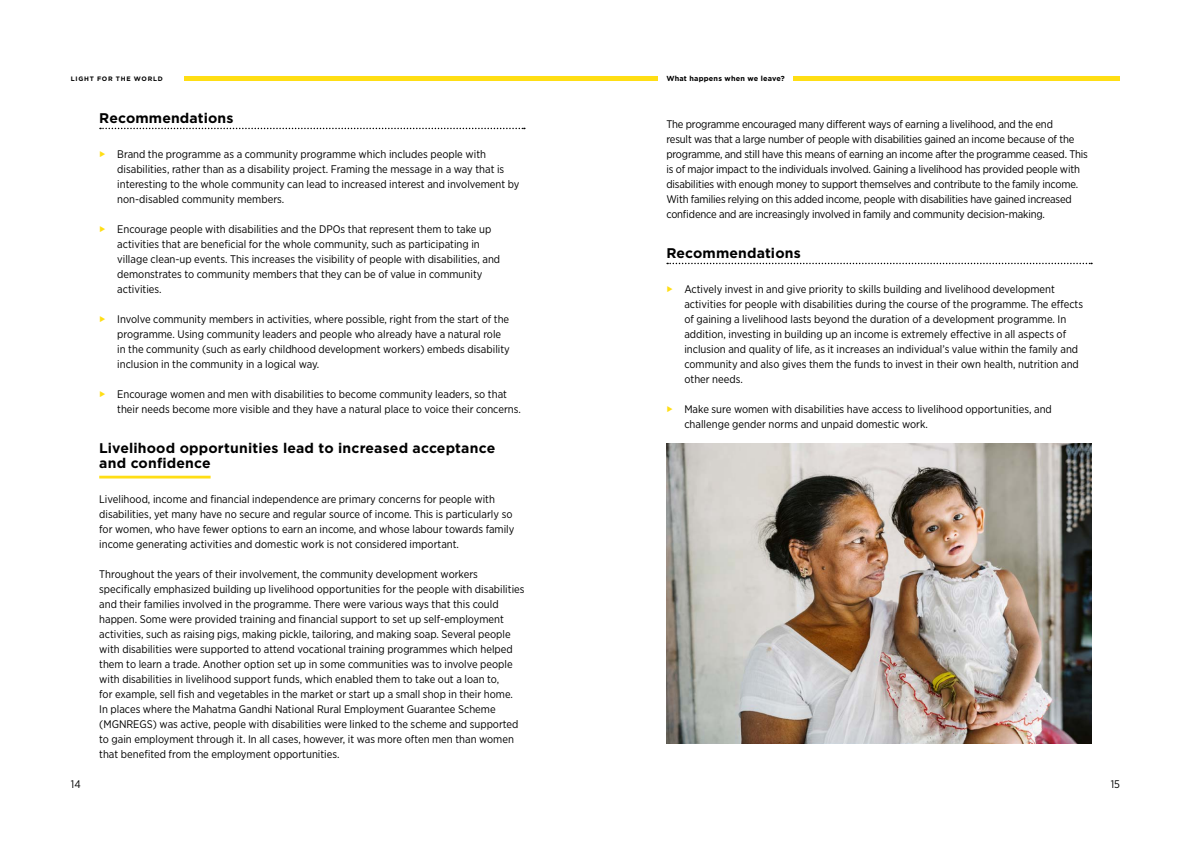
<style>
.page{position:relative;width:1191px;height:842px;background:#fff}
.page>*{position:absolute;margin:0;border:0;box-sizing:border-box;transform-origin:0 0}
.H_1{font:700 14px/15px "Gotham";letter-spacing:.01em;color:#000}
.H_2{font:700 14px "Gotham";letter-spacing:.01em;color:#000}
.p_-_Fließtext{font:11px/15px "Gotham Narrow";color:#000}
.t1{font:700 7.3px "Gotham";letter-spacing:.025em;color:#000}
.t2{font:700 6.4px "Gotham";letter-spacing:.115em;color:#000}
.s1{font-family:"Source Serif Variable";color:#ffde14}
</style>
<div class="page">
<hr style="left:184px;top:77px;width:411px;height:4px;background:#ffde14">
<hr style="left:595px;top:77px;width:63px;height:4px;background:#ffde14">
<hr style="left:793px;top:77px;width:327px;height:4px;background:#ffde14">
<svg style="left:100px;top:128px;width:425px;height:1px"></svg>
<hr style="left:99px;top:476px;width:112px;height:2px;background:#ffde14">
<svg style="left:667px;top:263px;width:425px;height:1px"></svg>
<img style="left:666px;top:443px;width:425px;height:301px">
<p class="t2" style="left:71px;top:74px;width:93px">LIGHT FOR THE WORLD</p>
<p class="t1" style="left:666px;top:73px;width:120px">What happens when we leave?</p>
<h2 class="H_2" style="left:99px;top:109px;width:136px">Recommendations</h2>
<p class="p_-_Fließtext" style="left:117px;top:147px;width:404px;text-indent:-18px"><span class="s1">▶</span> Brand the programme as a community programme which includes people with disabilities, rather than as a disability project. Framing the message in a way that is interesting to the whole community can lead to increased interest and involvement by non-disabled community members.</p>
<p class="p_-_Fließtext" style="left:117px;top:222px;width:384px;text-indent:-18px"><span class="s1">▶</span> Encourage people with disabilities and the DPOs that represent them to take up activities that are beneficial for the whole community, such as participating in village clean-up events. This increases the visibility of people with disabilities, and demonstrates to community members that they can be of value in community activities.</p>
<p class="p_-_Fließtext" style="left:117px;top:312px;width:394px;text-indent:-18px"><span class="s1">▶</span> Involve community members in activities, where possible, right from the start of the programme. Using community leaders and people who already have a natural role in the community (such as early childhood development workers) embeds disability inclusion in the community in a logical way.</p>
<p class="p_-_Fließtext" style="left:117px;top:387px;width:405px;text-indent:-18px"><span class="s1">▶</span> Encourage women and men with disabilities to become community leaders, so that their needs become more visible and they have a natural place to voice their concerns.</p>
<h1 class="H_1" style="left:99px;top:441px;width:397px">Livelihood opportunities lead to increased acceptance and confidence</h1>
<p class="p_-_Fließtext" style="left:99px;top:492px;width:417px">Livelihood, income and financial independence are primary concerns for people with disabilities, yet many have no secure and regular source of income. This is particularly so for women, who have fewer options to earn an income, and whose labour towards family income generating activities and domestic work is not considered important.</p>
<p class="p_-_Fließtext" style="left:99px;top:567px;width:427px">Throughout the years of their involvement, the community development workers specifically emphasized building up livelihood opportunities for the people with disabilities and their families involved in the programme. There were various ways that this could happen. Some were provided training and financial support to set up self-employment activities, such as raising pigs, making pickle, tailoring, and making soap. Several people with disabilities were supported to attend vocational training programmes which helped them to learn a trade. Another option set up in some communities was to involve people with disabilities in livelihood support funds, which enabled them to take out a loan to,<br>for example, sell fish and vegetables in the market or start up a small shop in their home.<br>In places where the Mahatma Gandhi National Rural Employment Guarantee Scheme (MGNREGS) was active, people with disabilities were linked to the scheme and supported to gain employment through it. In all cases, however, it was more often men than women that benefited from the employment opportunities.</p>
<p class="p_-_Fließtext" style="left:666px;top:117px;width:423px">The programme encouraged many different ways of earning a livelihood, and the end<br>result was that a large number of people with disabilities gained an income because of the programme, and still have this means of earning an income after the programme ceased. This is of major impact to the individuals involved. Gaining a livelihood has provided people with disabilities with enough money to support themselves and contribute to the family income.<br>With families relying on this added income, people with disabilities have gained increased confidence and are increasingly involved in family and community decision-making.</p>
<h2 class="H_2" style="left:666px;top:244px;width:136px">Recommendations</h2>
<p class="p_-_Fließtext" style="left:684px;top:282px;width:400px;text-indent:-18px"><span class="s1">▶</span> Actively invest in and give priority to skills building and livelihood development activities for people with disabilities during the course of the programme. The effects of gaining a livelihood lasts beyond the duration of a development programme. In addition, investing in building up an income is extremely effective in all aspects of inclusion and quality of life, as it increases an individual’s value within the family and community and also gives them the funds to invest in their own health, nutrition and other needs.</p>
<p class="p_-_Fließtext" style="left:684px;top:402px;width:369px;text-indent:-18px"><span class="s1">▶</span> Make sure women with disabilities have access to livelihood opportunities, and challenge gender norms and unpaid domestic work.</p>
<p class="p_-_Fließtext" style="left:71px;top:777px;width:11px">14</p>
<p class="p_-_Fließtext" style="left:1110px;top:777px;width:11px">15</p>
</div>
